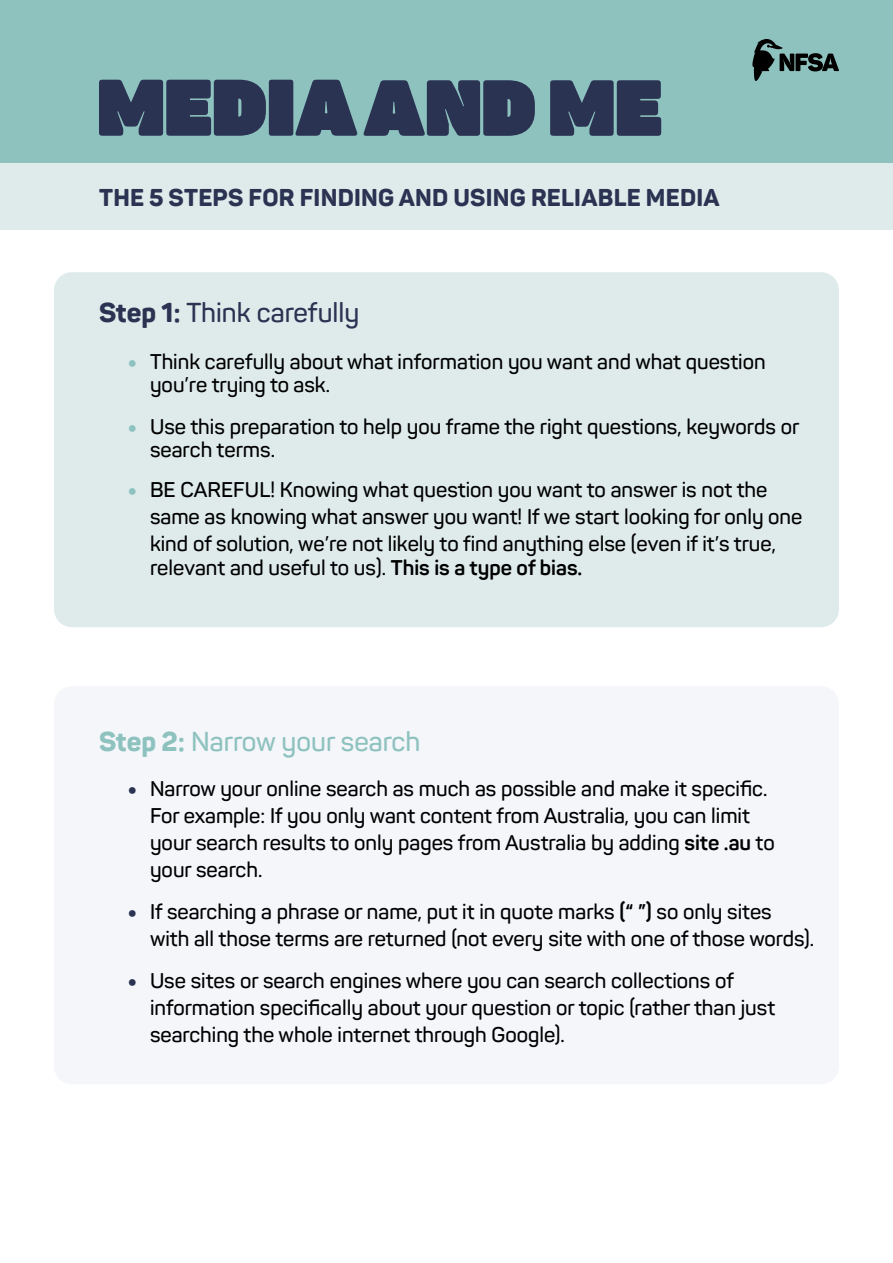
<style>
.page{position:relative;width:893px;height:1263px;background:#fff}
.page>*{position:absolute;margin:0;border:0;box-sizing:border-box;transform-origin:0 0}
.t1{font:600 27px "Panton";color:#8ec2bf}
.t2{font:600 27px "Panton";color:#2b3353}
.t3{font:800 24px "Panton";letter-spacing:.01em;color:#2b3353}
.t4{font:600 21px/27px "Panton";color:#000}
.s1{font-weight:800}
.s2{font-weight:900;color:#8ec2bf}
.s3{font-weight:700}
.s4{font-weight:900;color:#2b3353}
</style>
<div class="page">
<div style="left:54px;top:272px;width:785px;height:355px;background:#dfebeb;border-radius:18px"></div>
<div style="left:54px;top:686px;width:785px;height:398px;background:#f4f6fa;border-radius:18px"></div>
<div style="left:0;top:0;width:893px;height:229px;background:#dfebeb"></div>
<div style="left:0;top:0;width:893px;height:162px;background:#8ec2bf"></div>
<svg style="left:99px;top:80px;width:562px;height:56px"></svg>
<svg style="left:752px;top:39px;width:87px;height:42px"></svg>
<p class="t3" style="left:99px;top:183px;width:622px">THE 5 STEPS FOR FINDING AND USING RELIABLE MEDIA</p>
<p class="t2" style="left:99px;top:296px;width:262px"><span class="s1">Step 1:</span> Think carefully</p>
<p class="t4" style="left:150px;top:350px;width:617px;line-height:23.2px;text-indent:-21px"><span class="s2">•</span> Think carefully about what information you want and what question you’re trying to ask.</p>
<p class="t4" style="left:150px;top:414px;width:651px;line-height:23.2px;text-indent:-21px"><span class="s2">•</span> Use this preparation to help you frame the right questions, keywords or search terms.</p>
<p class="t4" style="left:150px;top:476px;width:654px;text-indent:-21px"><span class="s2">•</span> BE CAREFUL! Knowing what question you want to answer is not the same as knowing what answer you want! If we start looking for only one kind of solution, we’re not likely to find anything else (even if it’s true,</p>
<p class="t4" style="left:150px;top:554px;width:434px">relevant and useful to us). <span class="s3">This is a type of bias.</span></p>
<p class="t1" style="left:99px;top:725px;width:323px"><span class="s1">Step 2:</span> Narrow your search</p>
<p class="t4" style="left:150px;top:775px;width:626px;text-indent:-21px"><span class="s4">•</span> Narrow your online search as much as possible and make it specific.<br>For example: If you only want content from Australia, you can limit your search results to only pages from Australia by adding <span class="s3">site .au</span> to your search.</p>
<p class="t4" style="left:150px;top:898px;width:666px;text-indent:-21px"><span class="s4">•</span> If searching a phrase or name, put it in quote marks <span class="s3">(“ ”)</span> so only sites with all those terms are returned (not every site with one of those words).</p>
<p class="t4" style="left:150px;top:967px;width:627px;text-indent:-21px"><span class="s4">•</span> Use sites or search engines where you can search collections of information specifically about your question or topic (rather than just searching the whole internet through Google).</p>
</div>
